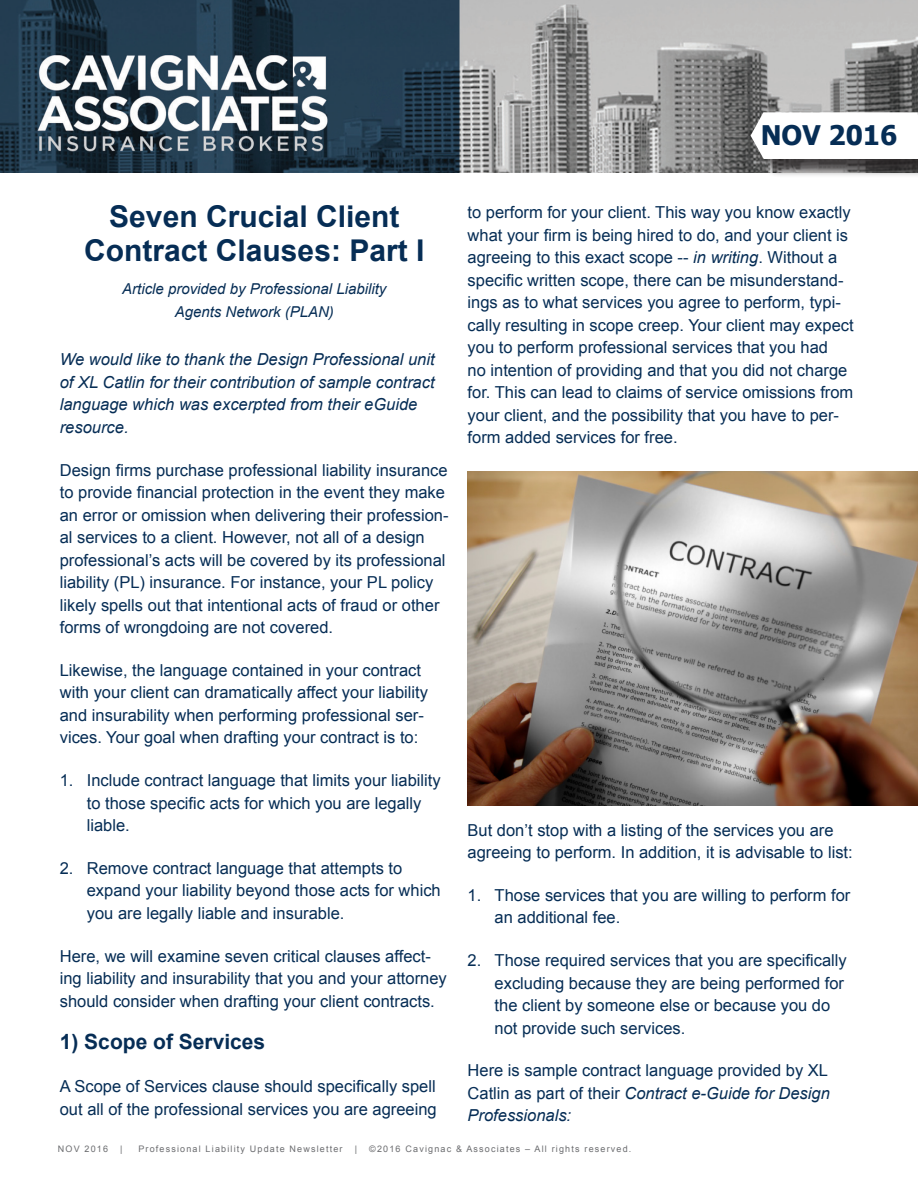
<style>
.page{position:relative;width:918px;height:1188px;background:#fff}
.page>*{position:absolute;margin:0;border:0;box-sizing:border-box;transform-origin:0 0}
.t1{font:700 30px/34.5px "Arial";color:#062d55;text-align:center}
.Title_of_Article{font:700 27px "Tahoma";color:#062d55}
.t2{font:700 21px "Arial";color:#062d55}
.t3{font:16.5px/22.5px "Arial";color:#062d55}
.t4{font:italic 16.5px/22.5px "Arial";color:#062d55}
.t5{font:italic 15px/22.5px "Arial";color:#062d55;text-align:center}
.t6{font:9px "Arial";letter-spacing:.13em;color:#6c6d70}
.s1{font-style:italic}
</style>
<div class="page">
<img style="left:0;top:0;width:918px;height:173px">
<div style="left:754px;top:115px;width:164px;height:63px;background:#231f20;opacity:.75"></div>
<svg style="left:751px;top:112px;width:167px;height:47px"></svg>
<img style="left:468px;top:471px;width:450px;height:335px">
<p class="Title_of_Article" style="left:761px;top:117px;width:138px">NOV 2016</p>
<p class="t1" style="left:84px;top:200px;width:342px">Seven Crucial Client<br>Contract Clauses: Part I</p>
<p class="t5" style="left:122px;top:278px;width:266px">Article provided by Professional Liability<br>Agents Network (PLAN)</p>
<p class="t4" style="left:60px;top:349px;width:376px">We would like to thank the Design Professional unit of XL Catlin for their contribution of sample contract language which was excerpted from their eGuide resource.</p>
<p class="t3" style="left:60px;top:459px;width:390px">Design firms purchase professional liability insurance to provide financial protection in the event they make an error or omission when delivering their profession&shy;al services to a client. However, not all of a design professional’s acts will be covered by its professional liability (PL) insurance. For instance, your PL policy likely spells out that intentional acts of fraud or other forms of wrongdoing are not covered.</p>
<p class="t3" style="left:60px;top:659px;width:370px">Likewise, the language contained in your contract with your client can dramatically affect your liability and insurability when performing professional ser&shy;vices. Your goal when drafting your contract is to:</p>
<p class="t3" style="left:87px;top:769px;width:355px;text-indent:-27px">1. Include contract language that limits your liability to those specific acts for which you are legally liable.</p>
<p class="t3" style="left:87px;top:857px;width:355px;text-indent:-27px">2. Remove contract language that attempts to expand your liability beyond those acts for which you are legally liable and insurable.</p>
<p class="t3" style="left:60px;top:945px;width:389px">Here, we will examine seven critical clauses affect&shy;ing liability and insurability that you and your attorney should consider when drafting your client contracts.</p>
<p class="t2" style="left:60px;top:1028px;width:207px">1) Scope of Services</p>
<p class="t3" style="left:60px;top:1075px;width:378px">A Scope of Services clause should specifically spell out all of the professional services you are agreeing</p>
<p class="t3" style="left:468px;top:201px;width:388px">to perform for your client. This way you know exactly what your firm is being hired to do, and your client is agreeing to this exact scope -- <span class="s1">in writing</span>. Without a specific written scope, there can be misunderstand&shy;ings as to what services you agree to perform, typi&shy;cally resulting in scope creep. Your client may expect you to perform professional services that you had<br>no intention of providing and that you did not charge for. This can lead to claims of service omissions from your client, and the possibility that you have to per&shy;form added services for free.</p>
<p class="t3" style="left:468px;top:819px;width:387px">But don’t stop with a listing of the services you are agreeing to perform. In addition, it is advisable to list:</p>
<p class="t3" style="left:495px;top:884px;width:357px;text-indent:-27px">1. Those services that you are willing to perform for an additional fee.</p>
<p class="t3" style="left:495px;top:949px;width:354px;text-indent:-27px">2. Those required services that you are specifically excluding because they are being performed for the client by someone else or because you do not provide such services.</p>
<p class="t3" style="left:468px;top:1059px;width:364px;text-align:justify">Here is sample contract language provided by XL Catlin as part of their <span class="s1">Contract e-Guide for Design Professionals:</span></p>
<p class="t6" style="left:58px;top:1143px;width:52px">NOV 2016</p>
<p class="t6" style="left:120px;top:1143px;width:4px">|</p>
<p class="t6" style="left:138px;top:1143px;width:206px">Professional Liability Update Newsletter</p>
<p class="t6" style="left:355px;top:1143px;width:4px">|</p>
<p class="t6" style="left:369px;top:1143px;width:264px">©2016 Cavignac &amp; Associates – All rights reserved.</p>
</div>
